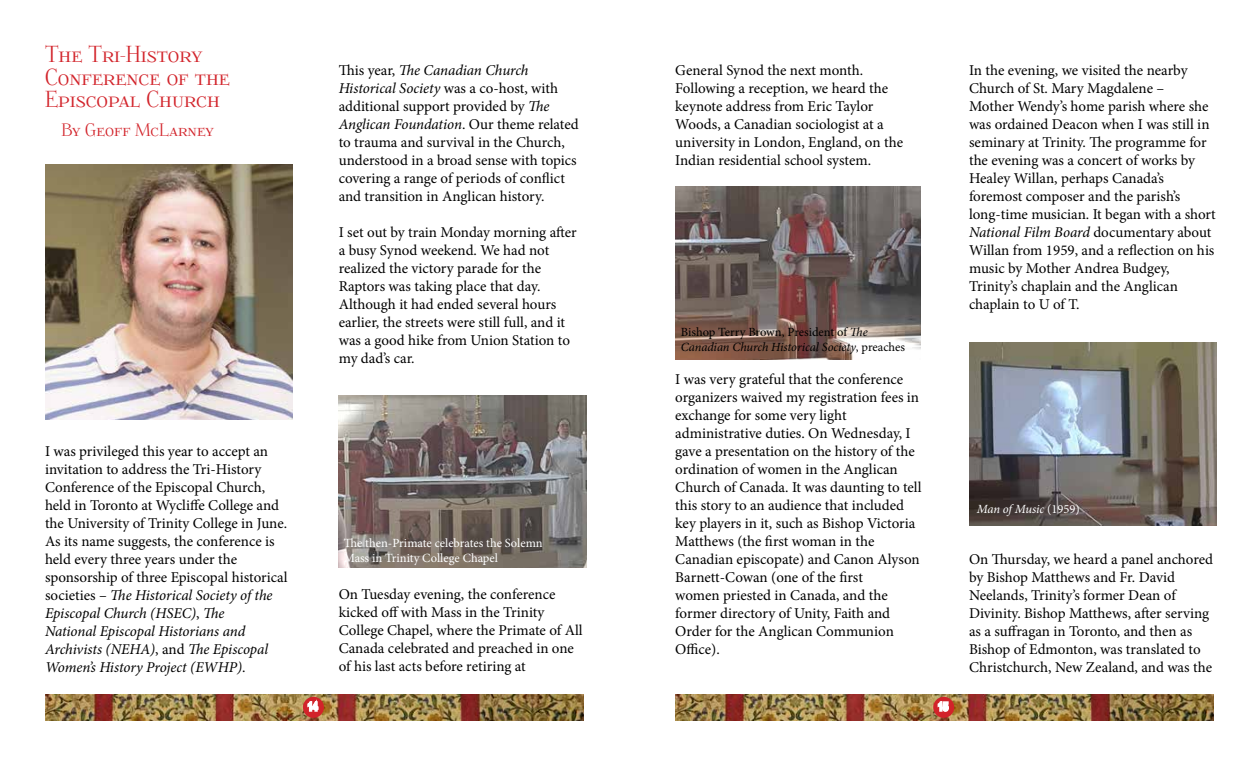
<style>
.page{position:relative;width:1260px;height:765px;background:#fff}
.page>*{position:absolute;margin:0;border:0;box-sizing:border-box;transform-origin:0 0}
.t1{font:22.5px/22.5px "Foglihten PCS Petitecaps";color:#d2232a}
.t2{font:17.5px "Foglihten PCS Petitecaps";color:#d2232a}
.t3{font:15px/18px "Minion Pro";letter-spacing:-.005em;color:#000}
.t4{font:12.5px/15px "Minion Pro";letter-spacing:-.005em;color:#000}
.t5{font:12.5px/15px "Minion Pro";color:#fff}
.t6{font:italic 12.5px "Minion Pro";letter-spacing:-.01em;color:#fff}
.s1{font-style:italic}
.s2{font-style:normal}
</style>
<div class="page">
<img style="left:45px;top:695px;width:538px;height:25px">
<div style="left:303px;top:697px;width:21px;height:21px;background:#d2232a;border-radius:50%"></div>
<svg style="left:306px;top:695px;width:14px;height:17px"></svg>
<img style="left:45px;top:165px;width:247px;height:254px">
<img style="left:339px;top:395px;width:247px;height:173px">
<img style="left:675px;top:695px;width:538px;height:25px">
<div style="left:933px;top:697px;width:21px;height:21px;background:#d2232a;border-radius:50%"></div>
<svg style="left:936px;top:697px;width:15px;height:15px"></svg>
<img style="left:675px;top:186px;width:246px;height:173px">
<img style="left:969px;top:342px;width:247px;height:184px">
<h1 class="t1" style="left:45px;top:44px;width:187px">The Tri-History<br>Conference of the<br>Episcopal Church</h1>
<p class="t2" style="left:62px;top:120px;width:154px">By Geoff McLarney</p>
<p class="t3" style="left:45px;top:443px;width:244px">I was privileged this year to accept an invitation to address the Tri-History Conference of the Episcopal Church, held in Toronto at Wycliffe College and the University of Trinity College in June.<br>As its name suggests, the conference is held every three years under the sponsorship of three Episcopal historical societies – <span class="s1">The Historical Society of the Episcopal Church (HSEC)</span>, <span class="s1">The<br>National Episcopal Historians and Archivists (NEHA)</span>, and <span class="s1">The Episcopal Women’s History Project (EWHP)</span>.</p>
<p class="t3" style="left:339px;top:61px;width:241px">This year, <span class="s1">The Canadian Church Historical Society</span> was a co-host, with additional support provided by <span class="s1">The Anglican Foundation</span>. Our theme related to trauma and survival in the Church, understood in a broad sense with topics covering a range of periods of conflict and transition in Anglican history.</p>
<p class="t3" style="left:339px;top:223px;width:239px">I set out by train Monday morning after a busy Synod weekend. We had not realized the victory parade for the Raptors was taking place that day.<br>Although it had ended several hours earlier, the streets were still full, and it was a good hike from Union Station to my dad’s car.</p>
<p class="t5" style="left:344px;top:536px;width:201px">The then-Primate celebrates the Solemn<br>Mass in Trinity College Chapel</p>
<p class="t3" style="left:339px;top:586px;width:246px">On Tuesday evening, the conference kicked off with Mass in the Trinity College Chapel, where the Primate of All Canada celebrated and preached in one of his last acts before retiring at</p>
<p class="t3" style="left:675px;top:61px;width:229px">General Synod the next month.<br>Following a reception, we heard the keynote address from Eric Taylor Woods, a Canadian sociologist at a university in London, England, on the Indian residential school system.</p>
<p class="t4" style="left:681px;top:324px;width:226px">Bishop Terry Brown, President of <span class="s1">The<br>Canadian Church Historical Society</span>, preaches</p>
<p class="t3" style="left:675px;top:371px;width:248px">I was very grateful that the conference organizers waived my registration fees in exchange for some very light administrative duties. On Wednesday, I gave a presentation on the history of the ordination of women in the Anglican Church of Canada. It was daunting to tell this story to an audience that included key players in it, such as Bishop Victoria Matthews (the first woman in the Canadian episcopate) and Canon Alyson Barnett-Cowan (one of the first<br>women priested in Canada, and the former directory of Unity, Faith and Order for the Anglican Communion Office).</p>
<p class="t3" style="left:969px;top:61px;width:248px">In the evening, we visited the nearby Church of St. Mary Magdalene –<br>Mother Wendy’s home parish where she was ordained Deacon when I was still in seminary at Trinity. The programme for the evening was a concert of works by Healey Willan, perhaps Canada’s foremost composer and the parish’s long-time musician. It began with a short <span class="s1">National Film Board</span> documentary about Willan from 1959, and a reflection on his music by Mother Andrea Budgey, Trinity’s chaplain and the Anglican chaplain to U of T.</p>
<p class="t6" style="left:977px;top:501px;width:105px">Man of Music <span class="s2">(1959)</span></p>
<p class="t3" style="left:969px;top:550px;width:246px">On Thursday, we heard a panel anchored by Bishop Matthews and Fr. David Neelands, Trinity’s former Dean of Divinity. Bishop Matthews, after serving as a suffragan in Toronto, and then as Bishop of Edmonton, was translated to Christchurch, New Zealand, and was the</p>
</div>
